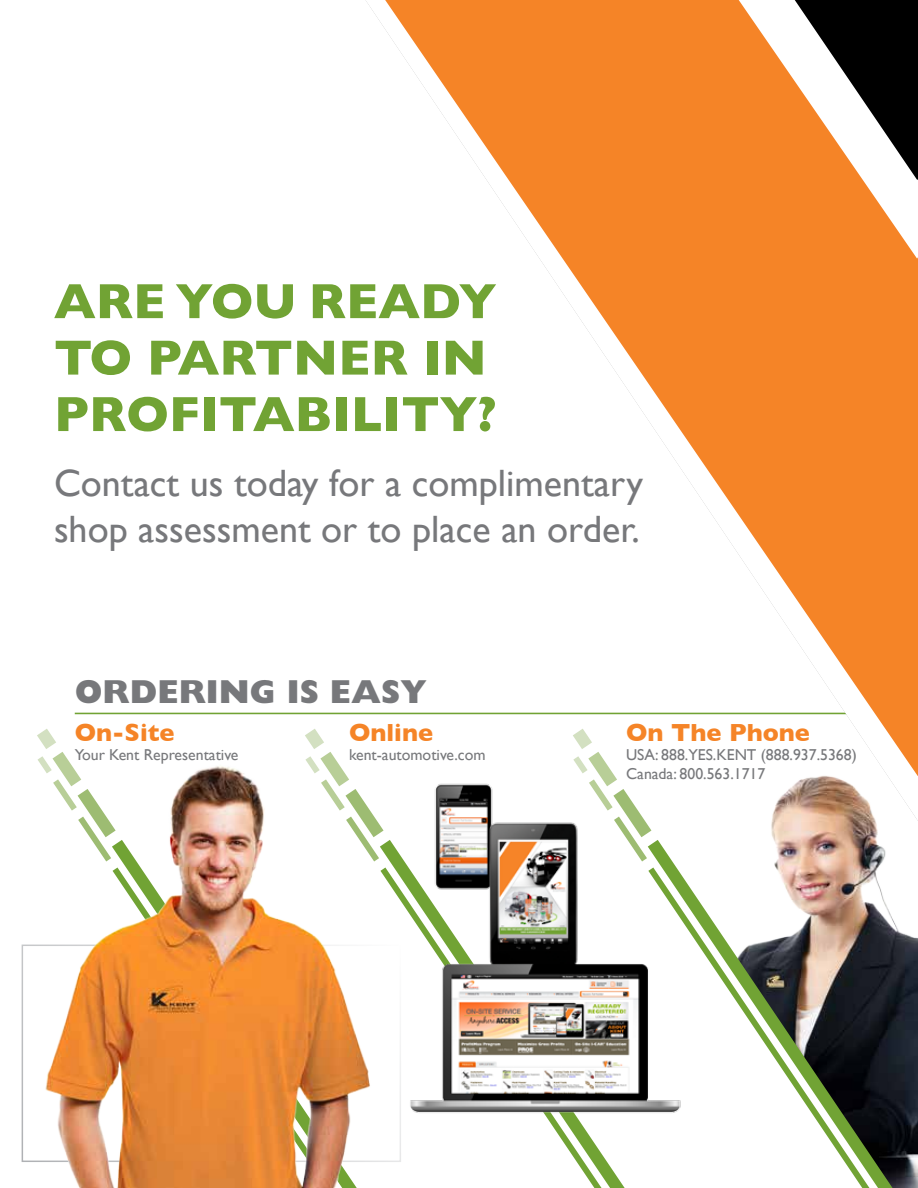
<style>
.page{position:relative;width:918px;height:1188px;background:#fff}
.page>*{position:absolute;margin:0;border:0;box-sizing:border-box;transform-origin:0 0}
.t1{font:700 49.95px/56.4px "Gill Sans";color:#71a334}
.t2{font:38.1px/45.8px "Gill Sans";color:#77787b}
.t3{font:800 33.45px "Gill Sans";color:#77787b}
.t4{font:700 25.2px "Gill Sans";color:#f58427}
.t5{font:15.75px/18.9px "Gill Sans";color:#77787b}
</style>
<div class="page">
<svg style="left:37px;top:729px;width:19px;height:17px"></svg>
<svg style="left:305px;top:729px;width:19px;height:17px"></svg>
<svg style="left:380px;top:1136px;width:222px;height:52px"></svg>
<img style="left:771px;top:821px;width:147px;height:367px">
<img style="left:771px;top:840px;width:122px;height:348px">
<svg style="left:686px;top:868px;width:183px;height:320px"></svg>
<img style="left:21px;top:746px;width:359px;height:442px">
<img style="left:357px;top:746px;width:329px;height:390px">
<hr style="left:75px;top:713px;width:789px;height:1px;background:#71a334">
<svg style="left:365px;top:0;width:553px;height:821px"></svg>
<svg style="left:385px;top:0;width:533px;height:776px"></svg>
<svg style="left:795px;top:0;width:123px;height:180px"></svg>
<h1 class="t1" style="left:54px;top:272px;width:444px">ARE YOU READY<br>TO PARTNER IN<br>PROFITABILITY?</h1>
<h2 class="t2" style="left:54px;top:460px;width:591px">Contact us today for a complimentary shop assessment or to place an order.</h2>
<h3 class="t3" style="left:75px;top:673px;width:354px">ORDERING IS EASY</h3>
<h3 class="t4" style="left:349px;top:713px;width:86px">Online</h3>
<p class="t5" style="left:349px;top:745px;width:138px">kent-automotive.com</p>
<h3 class="t4" style="left:75px;top:713px;width:101px">On-Site</h3>
<p class="t5" style="left:75px;top:745px;width:165px">Your Kent Representative</p>
<h3 class="t4" style="left:626px;top:713px;width:185px">On The Phone</h3>
<p class="t5" style="left:626px;top:745px;width:232px">USA: 888.YES.KENT (888.937.5368)<br>Canada: 800.563.1717</p>
</div>
